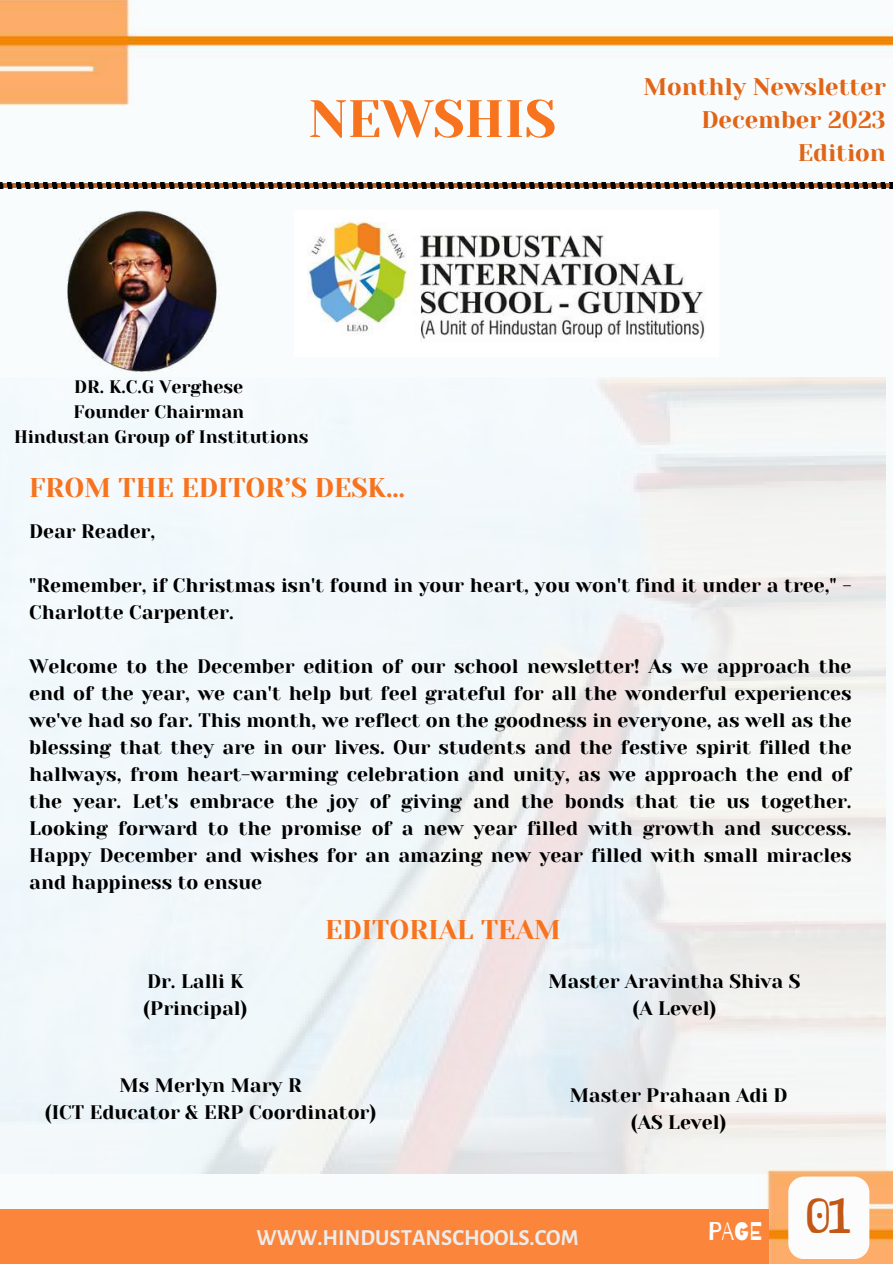
<style>
.page{position:relative;width:893px;height:1264px;background:#fff}
.page>*{position:absolute;margin:0;border:0;box-sizing:border-box;transform-origin:0 0}
.t1{font:52.5px "Yeseva One";color:#f8731e}
.t2{font:27px "Yeseva One";color:#f8731e}
.t3{font:25.5px "Barrio";color:#fff}
.t4{font:24px/32.7px "Yeseva One";color:#e16517;text-align:right}
.t5{font:700 22.5px "Alegreya Sans SC";color:#edeceb}
.t6{font:19.5px/27px "Yeseva One";color:#000;text-align:center}
.t7{font:18px/24.8px "Yeseva One";color:#000;text-align:center}
</style>
<div class="page">
<img style="left:0;top:0;width:892px;height:1263px">
<img style="left:0;top:377px;width:885px;height:796px">
<svg style="left:0;top:182px;width:892px;height:7px;background:#614330"></svg>
<img style="left:45px;top:210px;width:194px;height:167px">
<img style="left:295px;top:210px;width:423px;height:146px">
<div style="left:0;top:1208px;width:768px;height:55px;background:#fa853b"></div>
<svg style="left:788px;top:1176px;width:81px;height:83px"></svg>
<h1 class="t1" style="left:308px;top:89px;width:249px">NEWSHIS</h1>
<p class="t4" style="left:643px;top:71px;width:244px">Monthly Newsletter<br>December 2023<br>Edition</p>
<p class="t7" style="left:14px;top:375px;width:296px">DR. K.C.G Verghese<br>Founder Chairman<br>Hindustan Group of Institutions</p>
<h2 class="t2" style="left:29px;top:472px;width:377px">FROM THE EDITOR’S DESK…</h2>
<p class="t6" style="left:29px;top:518px;width:127px">Dear Reader,</p>
<p class="t6" style="left:29px;top:572px;width:823px;text-align:left">"Remember, if Christmas isn't found in your heart, you won't find it under a tree," -<br>Charlotte Carpenter.</p>
<p class="t6" style="left:29px;top:653px;width:823px;text-align:justify">Welcome to the December edition of our school newsletter! As we approach the end of the year, we can't help but feel grateful for all the wonderful experiences we've had so far. This month, we reflect on the goodness in everyone, as well as the blessing that they are in our lives. Our students and the festive spirit filled the hallways, from heart-warming celebration and unity, as we approach the end of the year. Let's embrace the joy of giving and the bonds that tie us together.<br>Looking forward to the promise of a new year filled with growth and success.<br>Happy December and wishes for an amazing new year filled with small miracles and happiness to ensue</p>
<h2 class="t2" style="left:325px;top:914px;width:237px">EDITORIAL TEAM</h2>
<p class="t6" style="left:143px;top:967px;width:106px;text-align:left">Dr. Lalli K (Principal)</p>
<p class="t6" style="left:548px;top:967px;width:253px">Master Aravintha Shiva S (A Level)</p>
<p class="t6" style="left:45px;top:1072px;width:333px">Ms Merlyn Mary R<br>(ICT Educator &amp; ERP Coordinator)</p>
<p class="t6" style="left:569px;top:1081px;width:219px">Master Prahaan Adi D (AS Level)</p>
<p class="t5" style="left:256px;top:1226px;width:324px">WWW.HINDUSTANSCHOOLS.COM</p>
<h3 class="t3" style="left:708px;top:1217px;width:145px">PAGE <sup>01</sup></h3>
</div>
